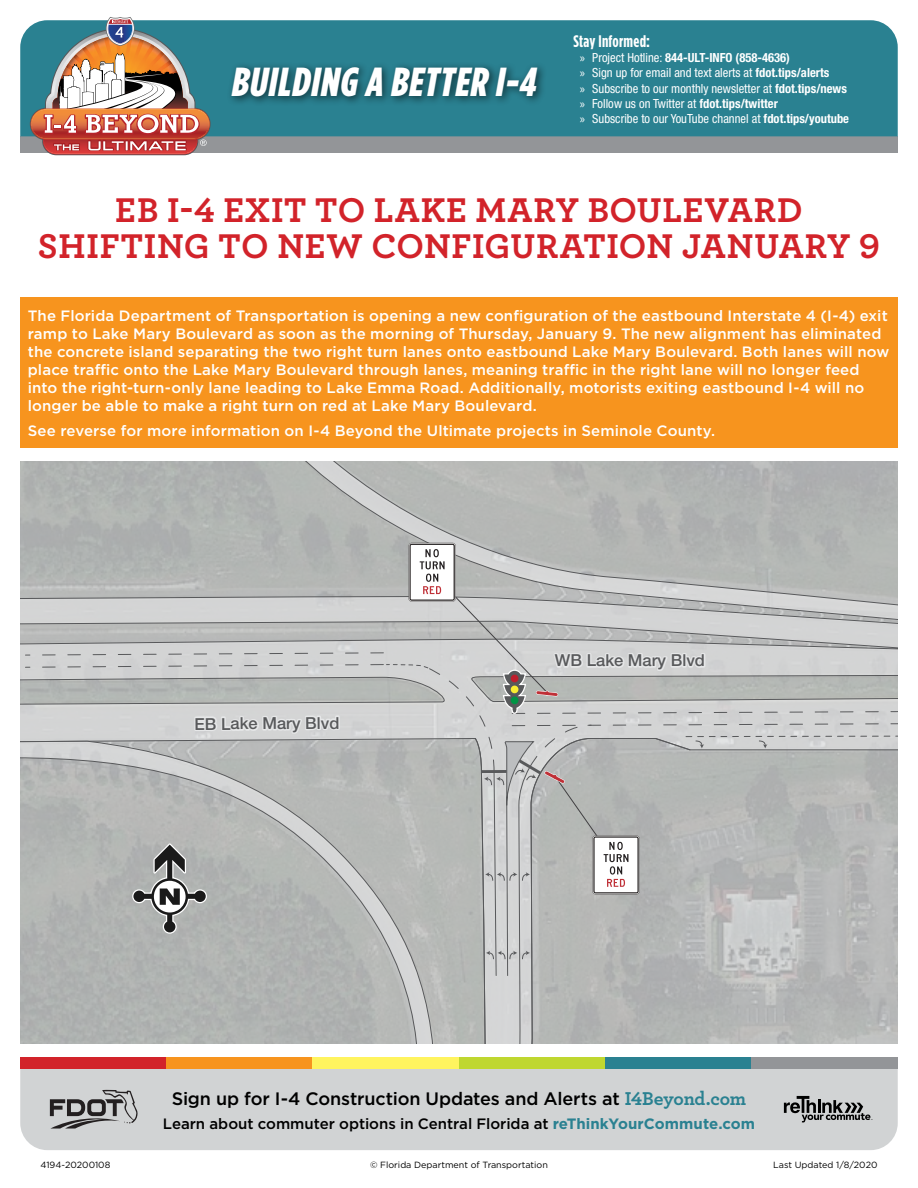
<style>
.page{position:relative;width:918px;height:1188px;background:#fff}
.page>*{position:absolute;margin:0;border:0;box-sizing:border-box;transform-origin:0 0}
.t1{font:italic 900 40.5px "Gotham Condensed";color:#fff}
.Alert_Header{font:700 36px/36px "Archer";letter-spacing:.02em;color:#d2232a;text-align:center}
.t2{font:500 18px "Gotham";letter-spacing:-.01em;color:#000}
.t3{font:700 16.8px "Gotham Condensed";letter-spacing:.015em;color:#fff}
.t4{font:500 16.5px "Helvetica Neue";color:#58595b}
.t5{font:500 15px/18px "Gotham";letter-spacing:.01em;color:#fff}
.t6{font:500 15px "Gotham";color:#000}
.t7{font:condensed 12.6px/15px "Helvetica Neue LT Std";color:#fff}
.t8{font:9px "Gotham";color:#000}
.s1{font-family:"Myriad Pro";font-stretch:normal}
.s2{font-weight:700}
.s3{font-family:"Archer";font-weight:700;font-size:19.5px;color:#2a8191}
.s4{font-weight:700;color:#2a8191}
</style>
<div class="page">
<div style="left:20px;top:136px;width:878px;height:17px;background:#939598"></div>
<div style="left:20px;top:20px;width:878px;height:116px;background:#2a8191"></div>
<svg style="left:30px;top:17px;width:181px;height:138px"></svg>
<div style="left:227px;top:61px;width:321px;height:45px;background:#000;opacity:.6"></div>
<div style="left:20px;top:1069px;width:878px;height:81px;background:#d1d3d4"></div>
<svg style="left:784px;top:1096px;width:89px;height:26px;background:#8e8f90"></svg>
<svg style="left:50px;top:1090px;width:88px;height:39px;background:#9c9d9e"></svg>
<div style="left:20px;top:1057px;width:146px;height:12px;background:#d2232a"></div>
<div style="left:166px;top:1057px;width:147px;height:12px;background:#f7941e"></div>
<div style="left:313px;top:1057px;width:146px;height:12px;background:#fff45f"></div>
<div style="left:459px;top:1057px;width:146px;height:12px;background:#bfd730"></div>
<div style="left:605px;top:1057px;width:147px;height:12px;background:#2a8191"></div>
<div style="left:752px;top:1057px;width:146px;height:12px;background:#939598"></div>
<svg style="left:24px;top:461px;width:874px;height:583px;background:#b9bbba"></svg>
<div style="left:20px;top:298px;width:878px;height:150px;background:#f7941e"></div>
<h1 class="t1" style="left:231px;top:58px;width:314px">BUILDING A BETTER I-4</h1>
<p class="t3" style="left:573px;top:32px;width:78px">Stay Informed:</p>
<p class="t7" style="left:580px;top:50px;width:271px"><span class="s1">»</span> Project Hotline: <span class="s2">844-ULT-INFO (858-4636)<br></span><span class="s1">»</span> Sign up for email and text alerts at <span class="s2">fdot.tips/alerts<br></span><span class="s1">»</span> Subscribe to our monthly newsletter at <span class="s2">fdot.tips/news </span><span class="s1">»</span> Follow us on Twitter at <span class="s2">fdot.tips/twitter<br></span><span class="s1">»</span> Subscribe to our YouTube channel at <span class="s2">fdot.tips/youtube</span></p>
<p class="Alert_Header" style="left:38px;top:190px;width:844px">EB I-4 EXIT TO LAKE MARY BOULEVARD<br>SHIFTING TO NEW CONFIGURATION JANUARY 9</p>
<p class="t5" style="left:28px;top:307px;width:863px">The Florida Department of Transportation is opening a new configuration of the eastbound Interstate 4 (I-4) exit ramp to Lake Mary Boulevard as soon as the morning of Thursday, January 9. The new alignment has eliminated the concrete island separating the two right turn lanes onto eastbound Lake Mary Boulevard. Both lanes will now place traffic onto the Lake Mary Boulevard through lanes, meaning traffic in the right lane will no longer feed into the right-turn-only lane leading to Lake Emma Road. Additionally, motorists exiting eastbound I-4 will no longer be able to make a right turn on red at Lake Mary Boulevard.</p>
<p class="t5" style="left:28px;top:421px;width:689px">See reverse for more information on I-4 Beyond the Ultimate projects in Seminole County.</p>
<p class="t4" style="left:195px;top:713px;width:147px">EB Lake Mary Blvd</p>
<p class="t4" style="left:555px;top:651px;width:152px">WB Lake Mary Blvd</p>
<p class="t2" style="left:172px;top:1087px;width:576px">Sign up for I-4 Construction Updates and Alerts at <span class="s3">I4Beyond.com</span></p>
<p class="t6" style="left:163px;top:1114px;width:594px">Learn about commuter options in Central Florida at <span class="s4">reThinkYourCommute.com</span></p>
<p class="t8" style="left:40px;top:1159px;width:71px">4194-20200108</p>
<p class="t8" style="left:370px;top:1159px;width:179px">© Florida Department of Transportation</p>
<p class="t8" style="left:773px;top:1159px;width:106px">Last Updated 1/8/2020</p>
</div>
